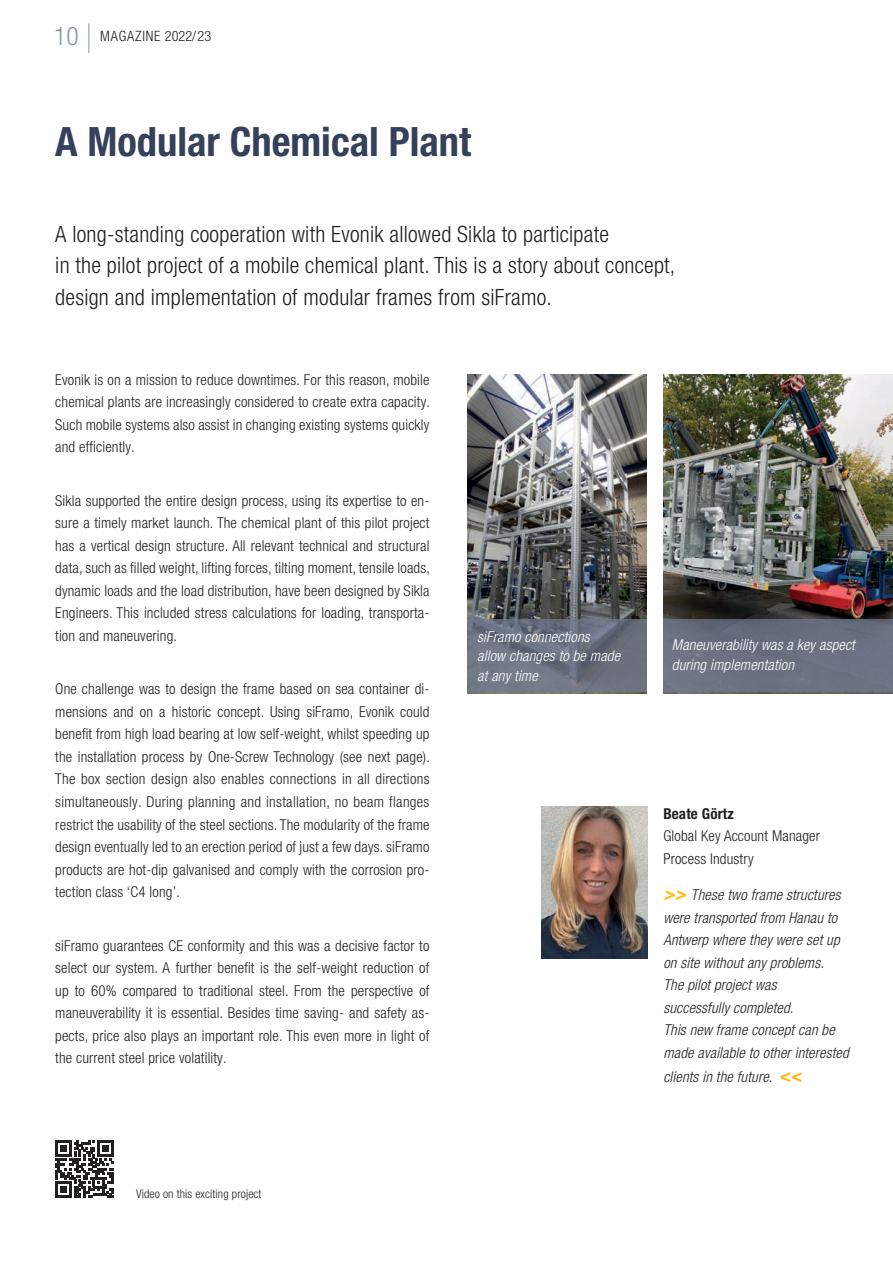
<style>
.page{position:relative;width:893px;height:1263px;background:#fff}
.page>*{position:absolute;margin:0;border:0;box-sizing:border-box;transform-origin:0 0}
.t1{font:700 condensed 40.5px "Helvetica Neue LT Pro";color:#35405b}
.t2{font:300 condensed 22.5px/31.5px "Helvetica Neue LT Pro";letter-spacing:.01em;color:#231f20}
.t3{font:300 condensed 15px/22.5px "Helvetica Neue LT Pro";letter-spacing:.01em;color:#231f20;text-align:justify}
.t4{font:italic 300 condensed 15px/22.5px "Helvetica Neue LT Std";letter-spacing:.01em;color:#231f20}
.t5{font:italic 300 condensed 15px/19.5px "Helvetica Neue LT Std";letter-spacing:.01em;color:#fff}
.t6{font:700 condensed 15px "Helvetica Neue LT Pro";letter-spacing:.01em;color:#231f20}
.t7{font:300 condensed 14.25px "Helvetica Neue LT Pro";letter-spacing:.055em;color:#231f20}
.t8{font:300 condensed 12px "Helvetica Neue LT Std";letter-spacing:.01em;color:#231f20}
.s1{font-size:25.5px;color:#83969f}
.s2{font-weight:700;font-size:18.75px;color:#fec210}
.s3{font-family:"Helvetica Neue LT Pro";font-weight:700;font-style:normal;font-size:18.75px;color:#fcb814}
</style>
<div class="page">
<hr style="left:89px;top:23px;width:1px;height:30px;background:#83969f">
<svg style="left:55px;top:1140px;width:59px;height:58px"></svg>
<div style="left:60px;top:1186px;width:7px;height:7px;background:#231f20"></div>
<img style="left:468px;top:374px;width:178px;height:319px">
<img style="left:663px;top:374px;width:230px;height:319px">
<img style="left:541px;top:807px;width:106px;height:151px">
<svg style="left:468px;top:620px;width:178px;height:72px;background:#6b7180"></svg>
<div style="left:663px;top:620px;width:230px;height:72px;background:#6b7181"></div>
<p class="t7" style="left:54px;top:28px;width:159px"><span class="s1">10</span> MAGAZINE 2022/23</p>
<h1 class="t1" style="left:55px;top:118px;width:417px">A Modular Chemical Plant</h1>
<h2 class="t2" style="left:55px;top:218px;width:622px">A long-standing cooperation with Evonik allowed Sikla to participate<br>in the pilot project of a mobile chemical plant. This is a story about concept, design and implementation of modular frames from siFramo.</h2>
<p class="t3" style="left:55px;top:368px;width:376px">Evonik is on a mission to reduce downtimes. For this reason, mobile chemical plants are increasingly considered to create extra capacity.<br>Such mobile systems also assist in changing existing systems quickly and efficiently.</p>
<p class="t3" style="left:55px;top:489px;width:376px">Sikla supported the entire design process, using its expertise to en&shy;sure a timely market launch. The chemical plant of this pilot project has a vertical design structure. All relevant technical and structural data, such as filled weight, lifting forces, tilting moment, tensile loads, dynamic loads and the load distribution, have been designed by Sikla Engineers. This included stress calculations for loading, transporta&shy;tion and maneuvering.</p>
<p class="t3" style="left:55px;top:678px;width:376px">One challenge was to design the frame based on sea container di&shy;mensions and on a historic concept. Using siFramo, Evonik could benefit from high load bearing at low self-weight, whilst speeding up the installation process by One-Screw Technology (see next page).<br>The box section design also enables connections in all directions simultaneously. During planning and installation, no beam flanges restrict the usability of the steel sections. The modularity of the frame design eventually led to an erection period of just a few days. siFramo products are hot-dip galvanised and comply with the corrosion pro&shy;tection class ‘C4 long’.</p>
<p class="t3" style="left:55px;top:934px;width:376px">siFramo guarantees CE conformity and this was a decisive factor to select our system. A further benefit is the self-weight reduction of up to 60% compared to traditional steel. From the perspective of maneuverability it is essential. Besides time saving- and safety as&shy;pects, price also plays an important role. This even more in light of the current steel price volatility.</p>
<p class="t8" style="left:136px;top:1187px;width:127px">Video on this exciting project</p>
<p class="t5" style="left:477px;top:627px;width:144px">siFramo connections allow changes to be made at any time</p>
<p class="t5" style="left:672px;top:635px;width:185px">Maneuverability was a key aspect during implementation</p>
<p class="t6" style="left:663px;top:804px;width:72px">Beate Görtz</p>
<p class="t3" style="left:663px;top:824px;width:158px">Global Key Account Manager<br>Process Industry</p>
<p class="t4" style="left:663px;top:884px;width:187px"><span class="s2">&gt;&gt;</span> These two frame structures were transported from Hanau to<br>Antwerp where they were set up on site without any problems.<br>The pilot project was<br>successfully completed.<br>This new frame concept can be made available to other interested</p>
<p class="t4" style="left:663px;top:1066px;width:141px">clients in the future. <span class="s3">&lt;&lt;</span></p>
</div>
